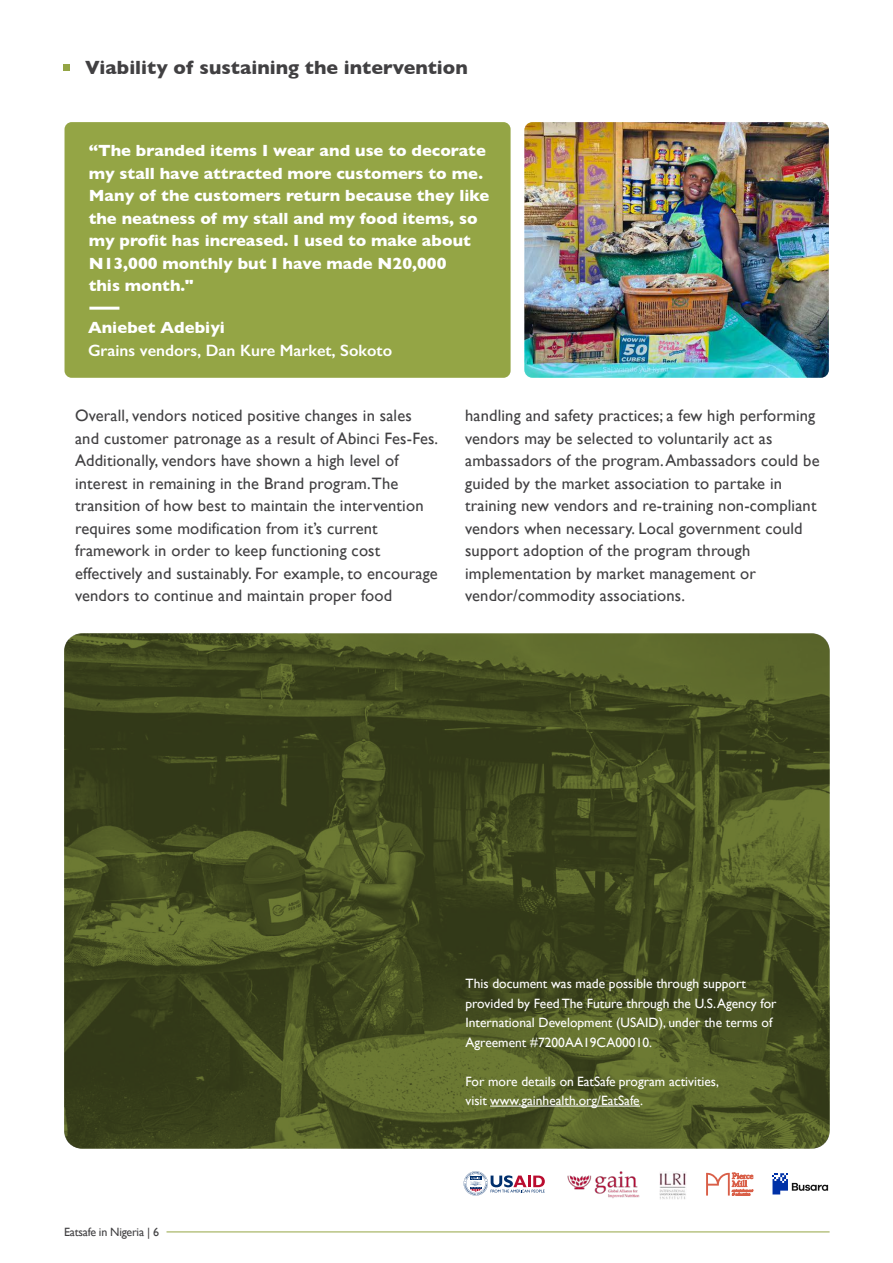
<style>
.page{position:relative;width:893px;height:1263px;background:#fff}
.page>*{position:absolute;margin:0;border:0;box-sizing:border-box;transform-origin:0 0}
.t1{font:700 19.5px "Gill Sans";color:#414042}
.t2{font:16.5px/22.5px "Gill Sans";letter-spacing:.01em;color:#414042}
.t3{font:700 16.5px/22.5px "Gill Sans";color:#fff}
.t4{font:600 16.5px "Gill Sans";color:#fff}
.t5{font:13.5px/19.5px "Gill Sans";color:#fff}
.t6{font:12px "Gill Sans";letter-spacing:-.02em;color:#414042}
</style>
<div class="page">
<div style="left:65px;top:122px;width:446px;height:256px;background:#94a545;border-radius:7px"></div>
<svg style="left:464px;top:1171px;width:81px;height:24px"></svg>
<img style="left:567px;top:1171px;width:73px;height:28px">
<img style="left:659px;top:1171px;width:27px;height:28px">
<svg style="left:706px;top:1173px;width:47px;height:22px"></svg>
<svg style="left:772px;top:1173px;width:56px;height:21px"></svg>
<img style="left:524px;top:122px;width:305px;height:256px">
<hr style="left:89px;top:307px;width:30px;height:3px;background:#fff">
<hr style="left:167px;top:1232px;width:663px;height:1px;background:#94a545">
<svg style="left:64px;top:633px;width:766px;height:515px;background:#464f21"></svg>
<hr style="left:490px;top:1106px;width:150px;height:1px;background:#fff">
<svg style="left:64px;top:64px;width:6px;height:6px"></svg>
<p class="t1" style="left:85px;top:52px;width:384px">Viability of sustaining the intervention</p>
<p class="t3" style="left:89px;top:139px;width:402px">“The branded items I wear and use to decorate my stall have attracted more customers to me.<br>Many of the customers return because they like the neatness of my stall and my food items, so my profit has increased. I used to make about N13,000 monthly but I have made N20,000<br>this month."</p>
<p class="t3" style="left:88px;top:316px;width:138px">Aniebet Adebiyi</p>
<p class="t4" style="left:88px;top:340px;width:306px">Grains vendors, Dan Kure Market, Sokoto</p>
<p class="t2" style="left:75px;top:404px;width:365px">Overall, vendors noticed positive changes in sales and customer patronage as a result of Abinci Fes-Fes.<br>Additionally, vendors have shown a high level of interest in remaining in the Brand program. The transition of how best to maintain the intervention requires some modification from it’s current framework in order to keep functioning cost effectively and sustainably. For example, to encourage vendors to continue and maintain proper food</p>
<p class="t2" style="left:465px;top:404px;width:356px">handling and safety practices; a few high performing vendors may be selected to voluntarily act as ambassadors of the program. Ambassadors could be guided by the market association to partake in training new vendors and re-training non-compliant vendors when necessary. Local government could support adoption of the program through implementation by market management or vendor/commodity associations.</p>
<p class="t6" style="left:64px;top:1224px;width:96px">Eatsafe in Nigeria | 6</p>
<p class="t5" style="left:465px;top:974px;width:313px">This document was made possible through support provided by Feed The Future through the U.S. Agency for International Development (USAID), under the terms of Agreement #7200AA19CA00010.</p>
<p class="t5" style="left:465px;top:1071px;width:255px">For more details on EatSafe program activities, visit www.gainhealth.org/EatSafe.</p>
</div>
